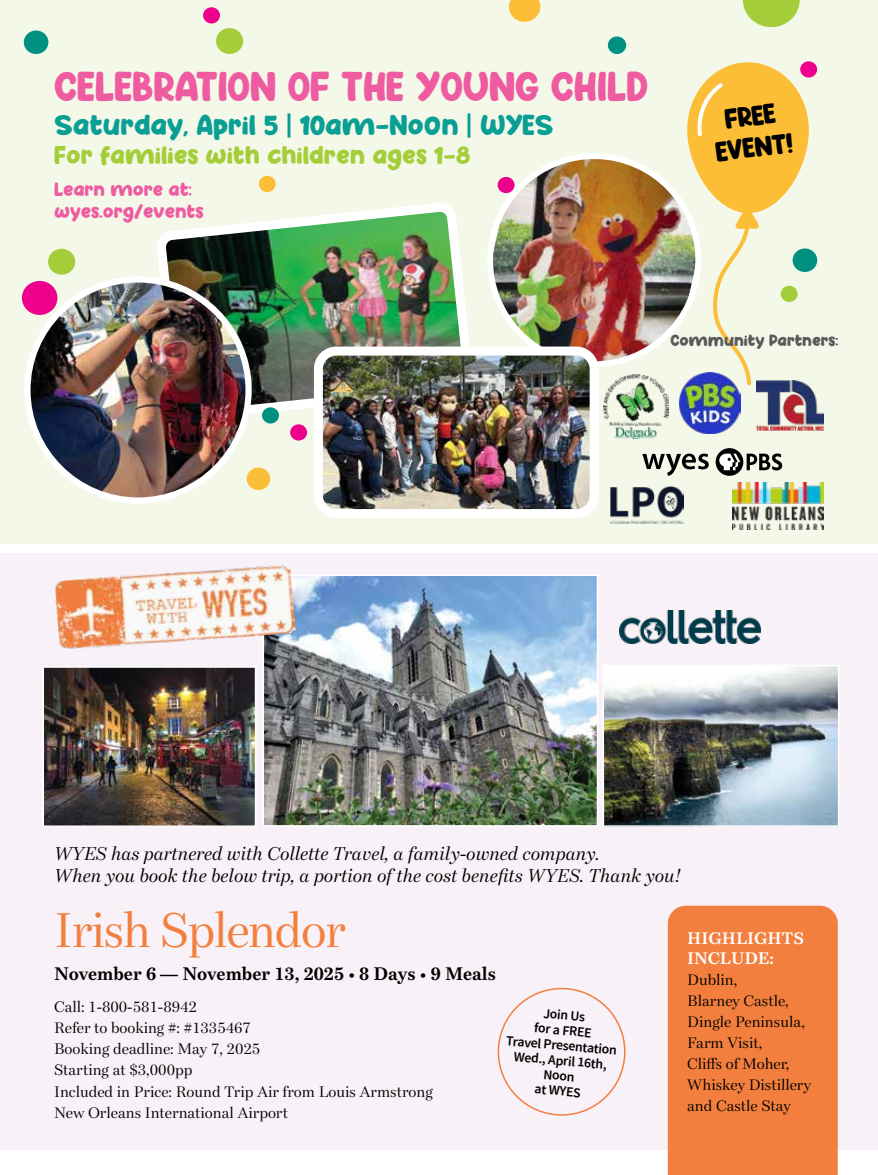
<style>
.page{position:relative;width:878px;height:1175px;background:#fff}
.page>*{position:absolute;margin:0;border:0;box-sizing:border-box;transform-origin:0 0}
.t1{font:48px "Bressay Display";letter-spacing:-.03em;color:#f37f3e}
.t2{font:39px "Happy School";color:#ef5ba1}
.t3{font:27px "Happy School";color:#0a9f94}
.t4{font:26.1px/31.3px "Happy School";color:#000;text-align:center}
.t5{font:24px "Happy School";color:#a4ce39}
.t6{font:italic 18.3px/21.3px "Bressay Display";color:#000}
.t7{font:700 18px "Bressay";color:#000}
.t8{font:18px/21.6px "Happy School";color:#ef5ba1}
.t9{font:700 16.5px/19.5px "Bressay";color:#fff}
.t10{font:15.3px "Happy School";color:#58595b}
.t11{font:15px/21px "Bressay Display";color:#000}
.t12{font:600 13.8px/15.1px "Source Sans Pro";color:#000;text-align:center}
.s1{font-family:"Komu A"}
</style>
<div class="page">
<svg style="left:792px;top:543px;width:19px;height:11px"></svg>
<div style="left:0;top:554px;width:878px;height:595px;background:#f8f1f7"></div>
<div style="left:0;top:0;width:878px;height:543px;background:#f3f8e8"></div>
<img style="left:161px;top:203px;width:309px;height:218px">
<img style="left:27px;top:279px;width:221px;height:221px;border-radius:111px">
<div style="left:24px;top:276px;width:228px;height:227px;border:6px solid #fff;border-radius:50%"></div>
<img style="left:487px;top:153px;width:155px;height:221px">
<img style="left:603px;top:374px;width:39px;height:64px">
<img style="left:318px;top:351px;width:276px;height:157px">
<div style="left:314px;top:346px;width:284px;height:172px;border:9px solid #fff;border-radius:18px"></div>
<div style="left:48px;top:249px;width:27px;height:26px;background:#a4ce39;border-radius:50%"></div>
<svg style="left:642px;top:0;width:182px;height:476px"></svg>
<div style="left:216px;top:28px;width:27px;height:26px;background:#a4ce39;border-radius:50%"></div>
<div style="left:259px;top:176px;width:17px;height:16px;background:#fbbe36;border-radius:50%"></div>
<svg style="left:509px;top:0;width:31px;height:22px"></svg>
<div style="left:22px;top:281px;width:35px;height:34px;background:#ec008c;border-radius:50%"></div>
<div style="left:203px;top:7px;width:17px;height:16px;background:#ec008c;border-radius:50%"></div>
<div style="left:290px;top:424px;width:17px;height:16px;background:#ec008c;border-radius:50%"></div>
<div style="left:800px;top:61px;width:17px;height:16px;background:#ec008c;border-radius:50%"></div>
<div style="left:262px;top:407px;width:17px;height:16px;background:#009082;border-radius:50%"></div>
<div style="left:497px;top:177px;width:17px;height:16px;background:#ec008c;border-radius:50%"></div>
<div style="left:780px;top:286px;width:17px;height:16px;background:#a4ce39;border-radius:50%"></div>
<div style="left:792px;top:248px;width:25px;height:24px;background:#009082;border-radius:50%"></div>
<div style="left:24px;top:30px;width:24px;height:24px;background:#009082;border-radius:50%"></div>
<div style="left:607px;top:36px;width:19px;height:18px;background:#009082;border-radius:50%"></div>
<div style="left:247px;top:467px;width:23px;height:23px;background:#fbbe36;border-radius:50%"></div>
<img style="left:756px;top:380px;width:68px;height:50px">
<img style="left:610px;top:486px;width:74px;height:37px">
<img style="left:732px;top:482px;width:92px;height:48px">
<img style="left:46px;top:669px;width:207px;height:155px">
<div style="left:43px;top:666px;width:213px;height:161px;border:2px solid #fff"></div>
<img style="left:265px;top:577px;width:330px;height:246px">
<div style="left:262px;top:574px;width:336px;height:252px;border:2px solid #fff"></div>
<img style="left:605px;top:668px;width:231px;height:156px">
<div style="left:602px;top:665px;width:237px;height:162px;border:2px solid #fff"></div>
<img style="left:54px;top:565px;width:242px;height:88px">
<img style="left:619px;top:610px;width:141px;height:33px">
<div style="left:667px;top:905px;width:170px;height:269px;background:#f37f3e"></div>
<svg style="left:497px;top:987px;width:129px;height:129px"></svg>
<h2 class="t2" style="left:54px;top:69px;width:595px">CELEBRATION OF THE YOUNG CHILD</h2>
<h3 class="t3" style="left:54px;top:113px;width:501px">Saturday, April 5 <span class="s1">|</span> 10am-Noon <span class="s1">|</span> WYES</h3>
<h3 class="t5" style="left:54px;top:144px;width:418px">For families with children ages 1-8</h3>
<p class="t8" style="left:54px;top:180px;width:151px">Learn more at: wyes.org/events</p>
<h3 class="t4" style="left:709px;top:109px;width:79px;rotate:-8deg">FREE<br>EVENT!</h3>
<p class="t10" style="left:670px;top:334px;width:169px">Community Partners:</p>
<p class="t6" style="left:54px;top:843px;width:628px">WYES has partnered with Collette Travel, a family-owned company.<br>When you book the below trip, a portion of the cost benefits WYES. Thank you!</p>
<h1 class="t1" style="left:54px;top:902px;width:293px">Irish Splendor</h1>
<p class="t7" style="left:54px;top:963px;width:443px">November 6 — November 13, 2025 • 8 Days • 9 Meals</p>
<p class="t9" style="left:687px;top:928px;width:118px">HIGHLIGHTS<br>INCLUDE:</p>
<p class="t11" style="left:687px;top:969px;width:125px">Dublin,<br>Blarney Castle,<br>Dingle Peninsula,<br>Farm Visit,<br>Cliffs of Moher,<br>Whiskey Distillery and Castle Stay</p>
<p class="t11" style="left:54px;top:996px;width:380px">Call: 1-800-581-8942<br>Refer to booking #: #1335467<br>Booking deadline: May 7, 2025<br>Starting at $3,000pp<br>Included in Price: Round Trip Air from Louis Armstrong<br>New Orleans International Airport</p>
<p class="t12" style="left:509px;top:1003px;width:113px;rotate:5deg">Join Us<br>for a FREE<br>Travel Presentation<br>Wed., April 16th,<br>Noon<br>at WYES</p>
</div>
